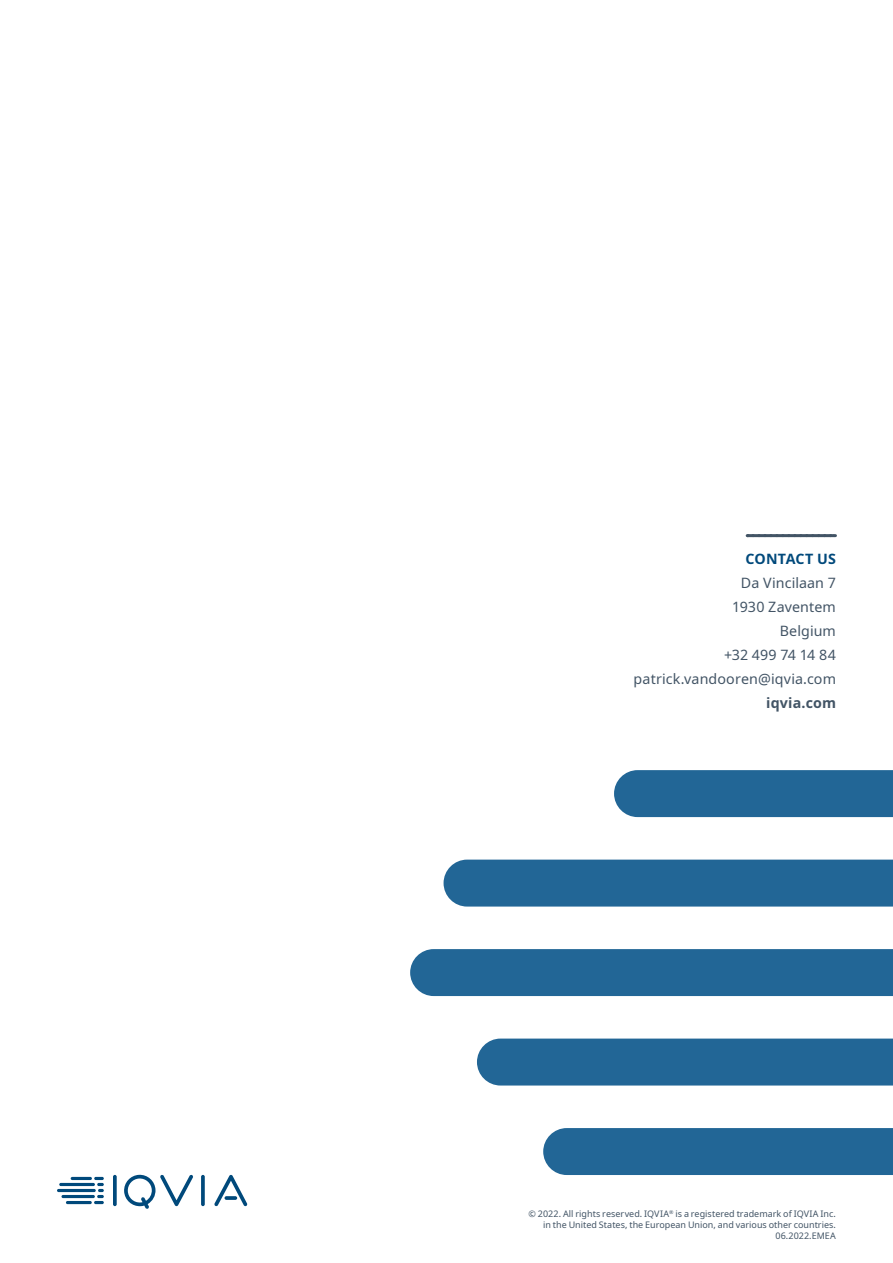
<style>
.page{position:relative;width:893px;height:1263px;background:#fff}
.page>*{position:absolute;margin:0;border:0;box-sizing:border-box;transform-origin:0 0}
.Contact_body_copy{font:14.25px/24px "Noto Sans";letter-spacing:.01em;color:#425465;text-align:right}
.Contact_us{font:700 14.25px "Noto Sans";letter-spacing:.01em;color:#00497b}
.Copyright{font:9px/10.8px "Noto Sans";color:#425465;text-align:right}
.s1{font-weight:700}
</style>
<div class="page">
<div style="left:543px;top:1128px;width:350px;height:47px;background:#226696"></div>
<div style="left:477px;top:1038px;width:416px;height:47px;background:#226696"></div>
<div style="left:410px;top:949px;width:483px;height:47px;background:#226696"></div>
<div style="left:444px;top:860px;width:449px;height:46px;background:#226696"></div>
<div style="left:614px;top:770px;width:279px;height:47px;background:#226696"></div>
<svg style="left:113px;top:1175px;width:4px;height:31px"></svg>
<svg style="left:201px;top:1175px;width:4px;height:31px"></svg>
<svg style="left:124px;top:1174px;width:69px;height:35px"></svg>
<svg style="left:214px;top:1175px;width:33px;height:31px"></svg>
<hr style="left:66px;top:1201px;width:26px;height:3px;background:#00497b;border-radius:2px">
<svg style="left:94px;top:1177px;width:10px;height:27px"></svg>
<hr style="left:61px;top:1195px;width:34px;height:3px;background:#00497b;border-radius:2px">
<hr style="left:57px;top:1189px;width:39px;height:3px;background:#00497b;border-radius:2px">
<hr style="left:59px;top:1183px;width:36px;height:3px;background:#00497b;border-radius:2px">
<hr style="left:71px;top:1177px;width:21px;height:3px;background:#00497b;border-radius:2px">
<svg style="left:747px;top:534px;width:88px;height:3px"></svg>
<p class="Contact_us" style="left:746px;top:549px;width:92px">CONTACT US</p>
<p class="Contact_body_copy" style="left:741px;top:571px;width:96px">Da Vincilaan 7</p>
<p class="Contact_body_copy" style="left:732px;top:595px;width:105px">1930 Zaventem</p>
<p class="Contact_body_copy" style="left:780px;top:619px;width:58px">Belgium</p>
<p class="Contact_body_copy" style="left:724px;top:643px;width:113px">+32 499 74 14 84</p>
<p class="Contact_body_copy" style="left:634px;top:667px;width:204px">patrick.vandooren@iqvia.com <span class="s1">iqvia.com</span></p>
<p class="Copyright" style="left:529px;top:1208px;width:309px">© 2022. All rights reserved. IQVIA<sup>®</sup> is a registered trademark of IQVIA Inc. in the United States, the European Union, and various other countries.</p>
<p class="Copyright" style="left:775px;top:1230px;width:62px">06.2022.EMEA</p>
</div>
